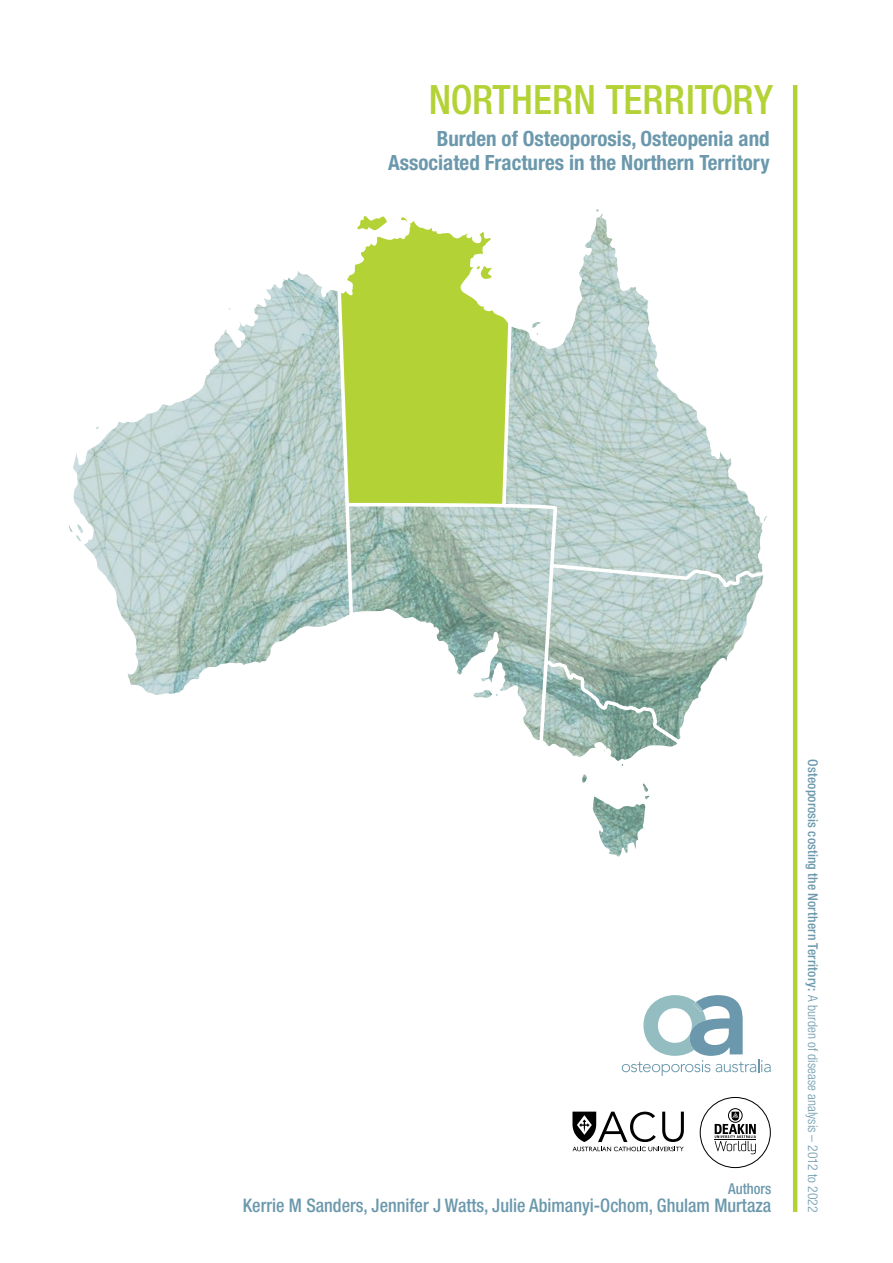
<style>
.page{position:relative;width:893px;height:1263px;background:#fff}
.page>*{position:absolute;margin:0;border:0;box-sizing:border-box;transform-origin:0 0}
.t1{font:500 condensed 40.5px "Helvetica Neue";letter-spacing:.005em;color:#b3d235}
.t2{font:700 condensed 21px/24px "Helvetica Neue";color:#6b98ac;text-align:right}
.t3{font:500 condensed 18.75px "Helvetica Neue";color:#6b98ac}
.t4{font:500 condensed 15px "Helvetica Neue";color:#6b98ac}
.t5{font:500 condensed 13.5px "Helvetica Neue";letter-spacing:.01em;color:#6b98ac}
.s1{font-weight:300}
</style>
<div class="page">
<hr style="left:793px;top:85px;width:4px;height:1127px;background:#b3d235">
<svg style="left:622px;top:995px;width:149px;height:81px"></svg>
<div style="left:700px;top:1097px;width:71px;height:71px;border:1px solid #000;border-radius:50%"></div>
<svg style="left:728px;top:1108px;width:14px;height:14px"></svg>
<div style="left:728px;top:1108px;width:14px;height:15px;border:1px solid #000;border-radius:50%"></div>
<svg style="left:715px;top:1112px;width:41px;height:42px"></svg>
<hr style="left:715px;top:1139px;width:41px;height:1px;background:#000">
<svg style="left:572px;top:1111px;width:112px;height:40px"></svg>
<svg style="left:68px;top:209px;width:699px;height:648px"></svg>
<h1 class="t1" style="left:429px;top:76px;width:346px">NORTHERN TERRITORY</h1>
<h2 class="t2" style="left:388px;top:126px;width:383px">Burden of Osteoporosis, Osteopenia and<br>Associated Fractures in the Northern Territory</h2>
<p class="t4" style="left:728px;top:1179px;width:45px">Authors</p>
<h3 class="t3" style="left:243px;top:1194px;width:530px">Kerrie M Sanders, Jennifer J Watts, Julie Abimanyi-Ochom, Ghulam Murtaza</h3>
<p class="t5" style="left:821px;top:759px;width:455px;rotate:90deg">Osteoporosis costing the Northern Territory: <span class="s1">A burden of disease analysis – 2012 to 2022</span></p>
</div>
